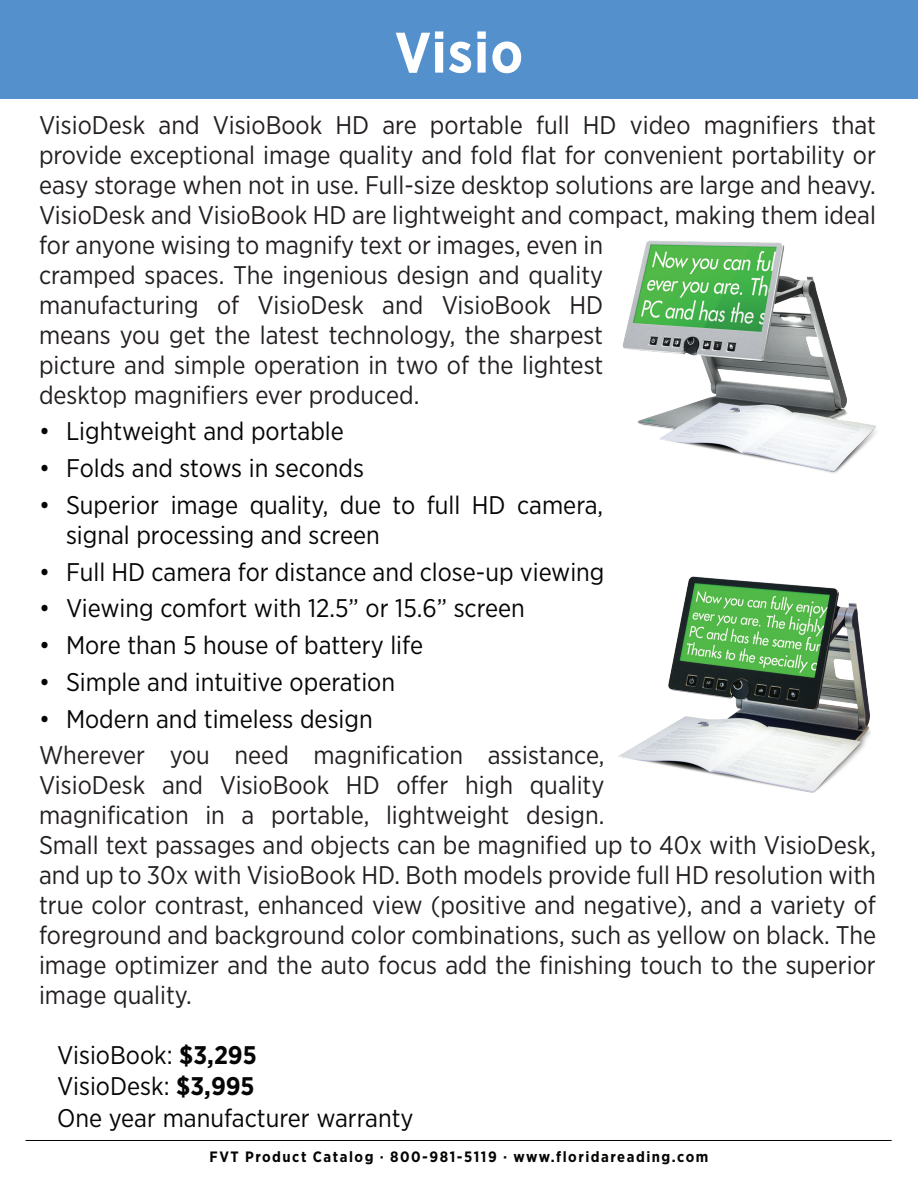
<style>
.page{position:relative;width:918px;height:1188px;background:#fff}
.page>*{position:absolute;margin:0;border:0;box-sizing:border-box;transform-origin:0 0}
.t1{font:700 57px "Gotham Narrow";letter-spacing:.02em;color:#fff}
.t2{font:25.5px/30px "Gotham Narrow";color:#231f20}
.t3{font:25.5px/31.5px "Gotham Narrow";color:#050605}
.t4{font:700 15px "Gotham Narrow";letter-spacing:.1em;color:#040503}
.s1{font-weight:700}
</style>
<div class="page">
<hr style="left:26px;top:1140px;width:866px;height:1px;background:#040503">
<div style="left:0;top:0;width:918px;height:98px;background:#5390cc"></div>
<img style="left:622px;top:240px;width:254px;height:233px">
<img style="left:618px;top:576px;width:253px;height:217px">
<h1 class="t1" style="left:395px;top:16px;width:130px">Visio</h1>
<p class="t2" style="left:39px;top:109px;width:839px">VisioDesk and VisioBook HD are portable full HD video magnifiers that provide exceptional image quality and fold flat for convenient portability or easy storage when not in use. Full-size desktop solutions are large and heavy.<br>VisioDesk and VisioBook HD are lightweight and compact, making them ideal for anyone wising to magnify text or images, even in<br>cramped spaces. The ingenious design and quality<br>manufacturing of VisioDesk and VisioBook HD<br>means you get the latest technology, the sharpest<br>picture and simple operation in two of the lightest<br>desktop magnifiers ever produced.</p>
<p class="t3" style="left:39px;top:415px;width:306px">• Lightweight and portable</p>
<p class="t3" style="left:39px;top:452px;width:327px">• Folds and stows in seconds</p>
<p class="t3" style="left:66px;top:489px;width:539px;line-height:30px;text-indent:-27px">• Superior image quality, due to full HD camera, signal processing and screen</p>
<p class="t3" style="left:39px;top:555px;width:567px">• Full HD camera for distance and close-up viewing</p>
<p class="t3" style="left:39px;top:592px;width:487px">• Viewing comfort with 12.5” or 15.6” screen</p>
<p class="t3" style="left:39px;top:629px;width:386px">• More than 5 house of battery life</p>
<p class="t3" style="left:39px;top:666px;width:358px">• Simple and intuitive operation</p>
<p class="t3" style="left:39px;top:702px;width:335px">• Modern and timeless design</p>
<p class="t2" style="left:39px;top:740px;width:839px">Wherever you need magnification assistance,<br>VisioDesk and VisioBook HD offer high quality<br>magnification in a portable, lightweight design.<br>Small text passages and objects can be magnified up to 40x with VisioDesk, and up to 30x with VisioBook HD. Both models provide full HD resolution with true color contrast, enhanced view (positive and negative), and a variety of foreground and background color combinations, such as yellow on black. The image optimizer and the auto focus add the finishing touch to the superior image quality.</p>
<p class="t3" style="left:57px;top:1039px;width:358px">VisioBook: <span class="s1">$3,295<br></span>VisioDesk: <span class="s1">$3,995<br></span>One year manufacturer warranty</p>
<p class="t4" style="left:210px;top:1148px;width:500px">FVT Product Catalog · 800-981-5119 · www.floridareading.com</p>
</div>
